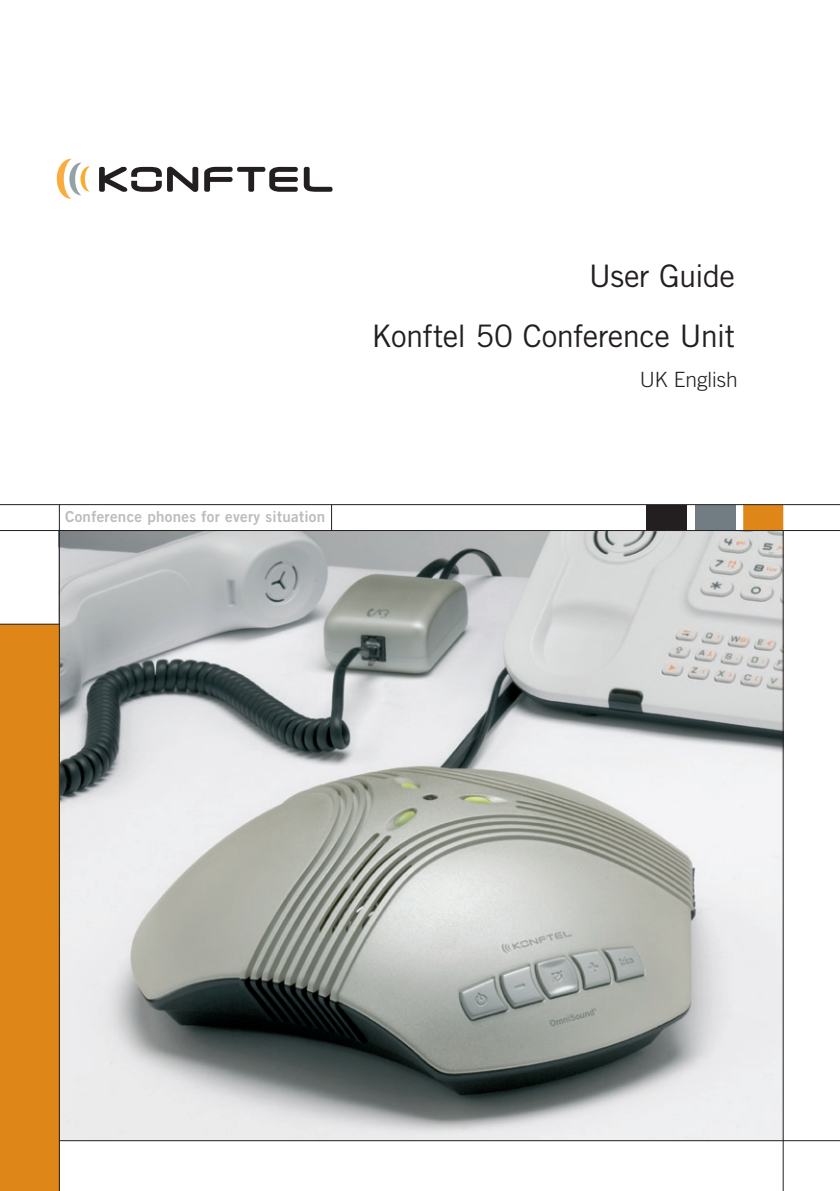
<style>
.page{position:relative;width:840px;height:1191px;background:#fff}
.page>*{position:absolute;margin:0;border:0;box-sizing:border-box;transform-origin:0 0}
.t1{font:31px/60.2px "Trade Gothic";letter-spacing:-.02em;color:#231f20;text-align:right}
.t2{font:300 21px "Trade Gothic";color:#231f20}
.t3{font:15.2px "Trade Gothic Bold Two";letter-spacing:.02em;color:#bcbdc0}
</style>
<div class="page">
<img style="left:60px;top:531px;width:722px;height:609px">
<div style="left:743px;top:506px;width:38px;height:23px;background:#df8619"></div>
<div style="left:742px;top:505px;width:40px;height:25px;border:2px solid #df8619"></div>
<div style="left:694px;top:505px;width:40px;height:25px;background:#717d83"></div>
<div style="left:646px;top:505px;width:40px;height:25px;background:#231f20"></div>
<svg style="left:331px;top:505px;width:1px;height:25px"></svg>
<div style="left:0;top:624px;width:60px;height:567px;background:#df8619"></div>
<hr style="left:0;top:624px;width:60px;height:1px;background:#231f20">
<hr style="left:0;top:504px;width:839px;height:1px;background:#231f20">
<hr style="left:0;top:530px;width:839px;height:1px;background:#231f20">
<hr style="left:782px;top:530px;width:1px;height:661px;background:#231f20">
<hr style="left:59px;top:504px;width:1px;height:687px;background:#231f20">
<hr style="left:60px;top:1140px;width:779px;height:1px;background:#231f20">
<svg style="left:99px;top:167px;width:99px;height:25px"></svg>
<svg style="left:204px;top:167px;width:128px;height:25px"></svg>
<svg style="left:57px;top:159px;width:33px;height:40px"></svg>
<p class="t3" style="left:65px;top:507px;width:262px">Conference phones for every situation</p>
<h1 class="t1" style="left:371px;top:245px;width:365px">User Guide<br>Konftel 50 Conference Unit</h1>
<h2 class="t2" style="left:639px;top:367px;width:100px">UK English</h2>
</div>
